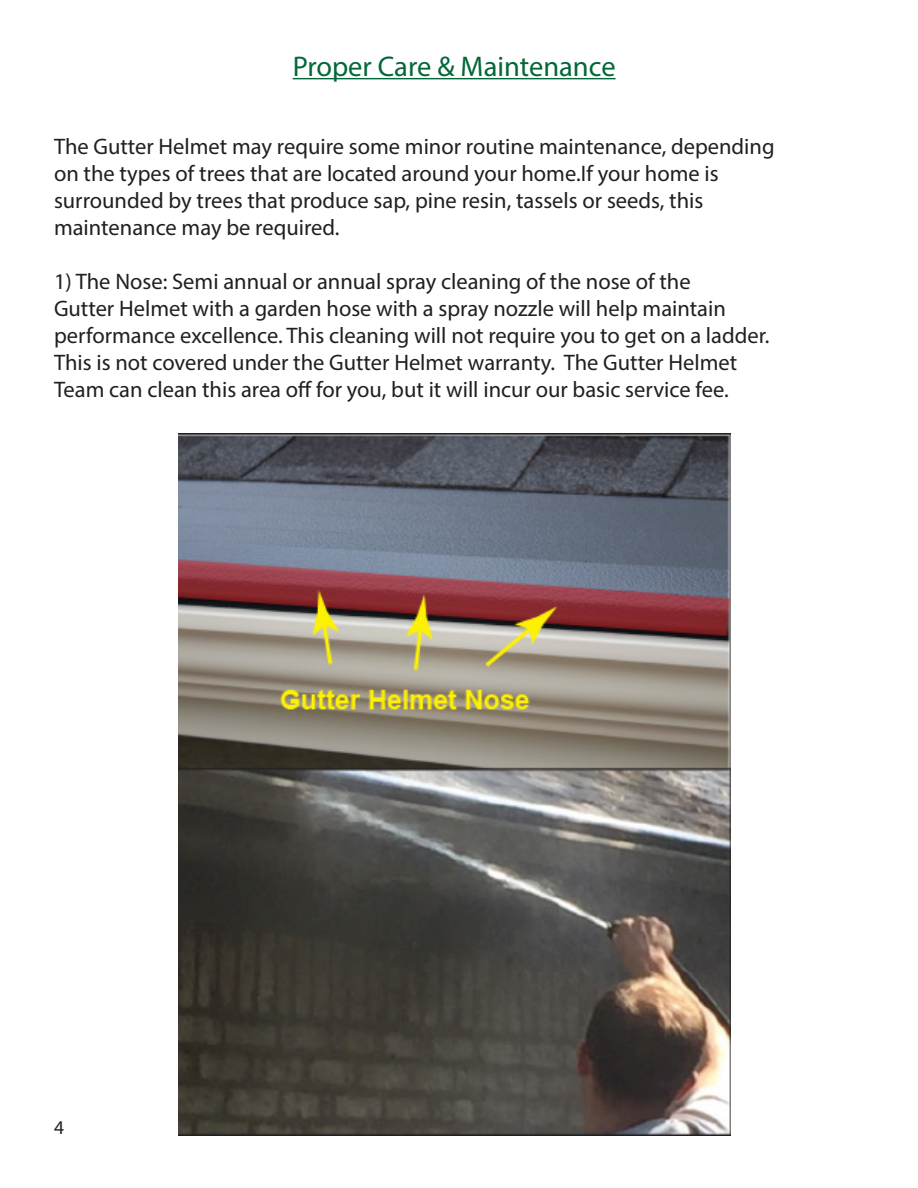
<style>
.page{position:relative;width:918px;height:1188px;background:#fff}
.page>*{position:absolute;margin:0;border:0;box-sizing:border-box;transform-origin:0 0}
.t1{font:28.5px "Myriad Pro";color:#036738}
.t2{font:22.5px/27px "Myriad Pro";color:#221f1f}
.t3{font:19.5px "Myriad Pro";color:#221f1f}
</style>
<div class="page">
<hr style="left:293px;top:78px;width:323px;height:1px;background:#036738">
<img style="left:178px;top:434px;width:552px;height:702px">
<p class="t1" style="left:293px;top:55px;width:324px">Proper Care &amp; Maintenance</p>
<p class="t2" style="left:54px;top:135px;width:722px">The Gutter Helmet may require some minor routine maintenance, depending on the types of trees that are located around your home.If your home is surrounded by trees that produce sap, pine resin, tassels or seeds, this maintenance may be required.</p>
<p class="t2" style="left:54px;top:270px;width:717px">1) The Nose: Semi annual or annual spray cleaning of the nose of the<br>Gutter Helmet with a garden hose with a spray nozzle will help maintain performance excellence. This cleaning will not require you to get on a ladder.<br>This is not covered under the Gutter Helmet warranty. The Gutter Helmet Team can clean this area off for you, but it will incur our basic service fee.</p>
<p class="t3" style="left:54px;top:1120px;width:12px">4</p>
</div>
